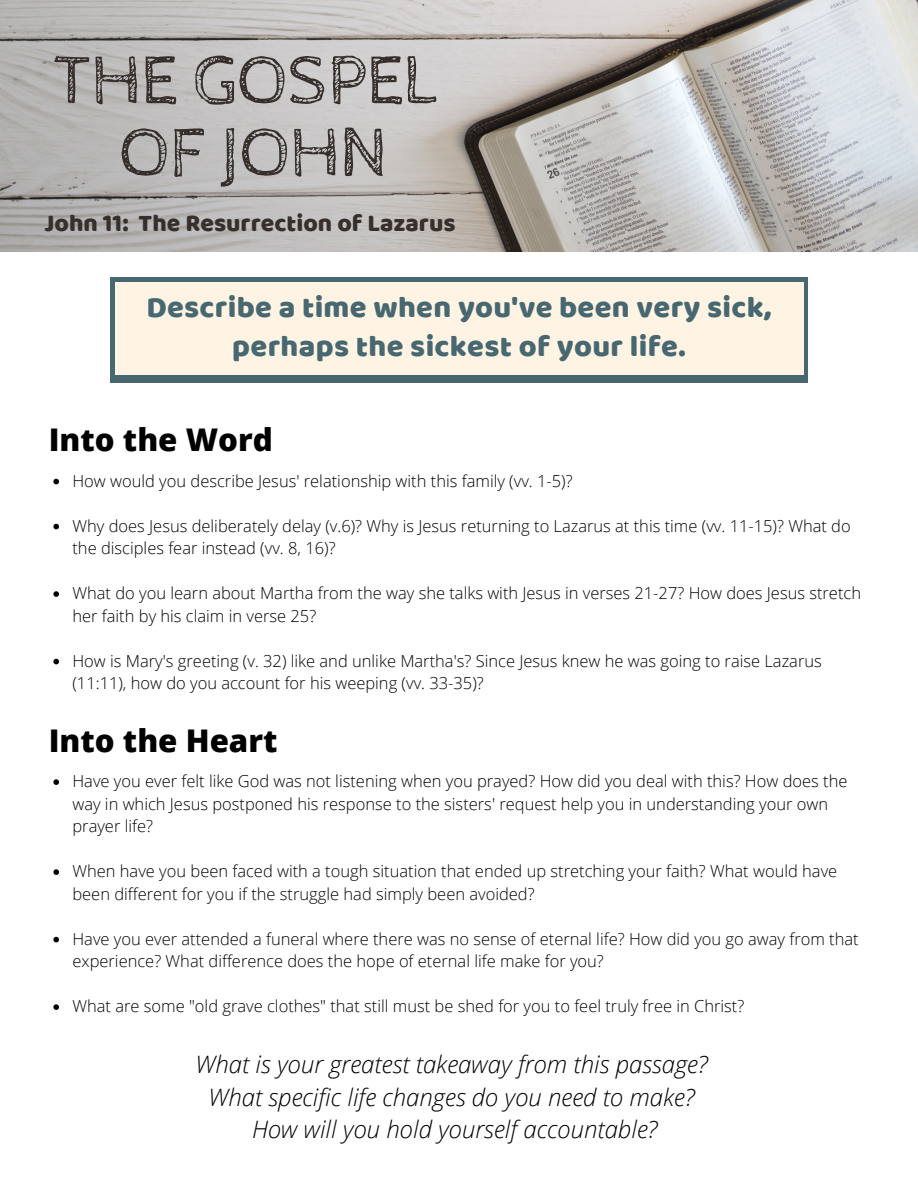
<style>
.page{position:relative;width:918px;height:1188px;background:#fff}
.page>*{position:absolute;margin:0;border:0;box-sizing:border-box;transform-origin:0 0}
.t1{font:70.35px/72.3px "Cabin Sketch";color:#362f2b;text-align:center}
.t2{font:800 31.2px "Open Sans";color:#000}
.t3{font:30.6px/39.3px "Baloo";letter-spacing:.01em;color:#486871;text-align:center}
.t4{font:24.75px "Baloo";color:#362f2b}
.t5{font:italic 300 24px/32.7px "Open Sans";color:#000;text-align:center}
.t6{font:300 16.5px/22.5px "Open Sans";color:#000}
</style>
<div class="page">
<div style="left:110px;top:277px;width:698px;height:106px;background:#486871"></div>
<div style="left:115px;top:282px;width:688px;height:92px;background:#fff4e3"></div>
<img style="left:0;top:0;width:918px;height:252px">
<svg style="left:53px;top:479px;width:6px;height:5px"></svg>
<svg style="left:53px;top:524px;width:6px;height:5px"></svg>
<svg style="left:53px;top:591px;width:6px;height:6px"></svg>
<svg style="left:53px;top:659px;width:6px;height:5px"></svg>
<svg style="left:53px;top:779px;width:6px;height:6px"></svg>
<svg style="left:53px;top:869px;width:6px;height:6px"></svg>
<svg style="left:53px;top:937px;width:6px;height:5px"></svg>
<svg style="left:53px;top:1004px;width:6px;height:6px"></svg>
<h1 class="t1" style="left:53px;top:46px;width:385px">THE GOSPEL<br>OF JOHN</h1>
<h3 class="t4" style="left:44px;top:208px;width:413px">John 11: The Resurrection of Lazarus</h3>
<h3 class="t3" style="left:146px;top:287px;width:627px">Describe a time when you've been very sick, perhaps the sickest of your life.</h3>
<h2 class="t2" style="left:49px;top:418px;width:226px">Into the Word</h2>
<p class="t6" style="left:72px;top:469px;width:502px">How would you describe Jesus' relationship with this family (vv. 1-5)?</p>
<p class="t6" style="left:72px;top:514px;width:780px">Why does Jesus deliberately delay (v.6)? Why is Jesus returning to Lazarus at this time (vv. 11-15)? What do the disciples fear instead (vv. 8, 16)?</p>
<p class="t6" style="left:72px;top:581px;width:790px">What do you learn about Martha from the way she talks with Jesus in verses 21-27? How does Jesus stretch her faith by his claim in verse 25?</p>
<p class="t6" style="left:72px;top:649px;width:751px">How is Mary's greeting (v. 32) like and unlike Martha's? Since Jesus knew he was going to raise Lazarus (11:11), how do you account for his weeping (vv. 33-35)?</p>
<h2 class="t2" style="left:49px;top:718px;width:230px">Into the Heart</h2>
<p class="t6" style="left:72px;top:770px;width:777px">Have you ever felt like God was not listening when you prayed? How did you deal with this? How does the way in which Jesus postponed his response to the sisters' request help you in understanding your own prayer life?</p>
<p class="t6" style="left:72px;top:860px;width:766px">When have you been faced with a tough situation that ended up stretching your faith? What would have been different for you if the struggle had simply been avoided?</p>
<p class="t6" style="left:72px;top:927px;width:788px">Have you ever attended a funeral where there was no sense of eternal life? How did you go away from that experience? What difference does the hope of eternal life make for you?</p>
<p class="t6" style="left:72px;top:995px;width:673px">What are some "old grave clothes" that still must be shed for you to feel truly free in Christ?</p>
<h3 class="t5" style="left:196px;top:1047px;width:513px">What is your greatest takeaway from this passage?<br>What specific life changes do you need to make?<br>How will you hold yourself accountable?</h3>
</div>
